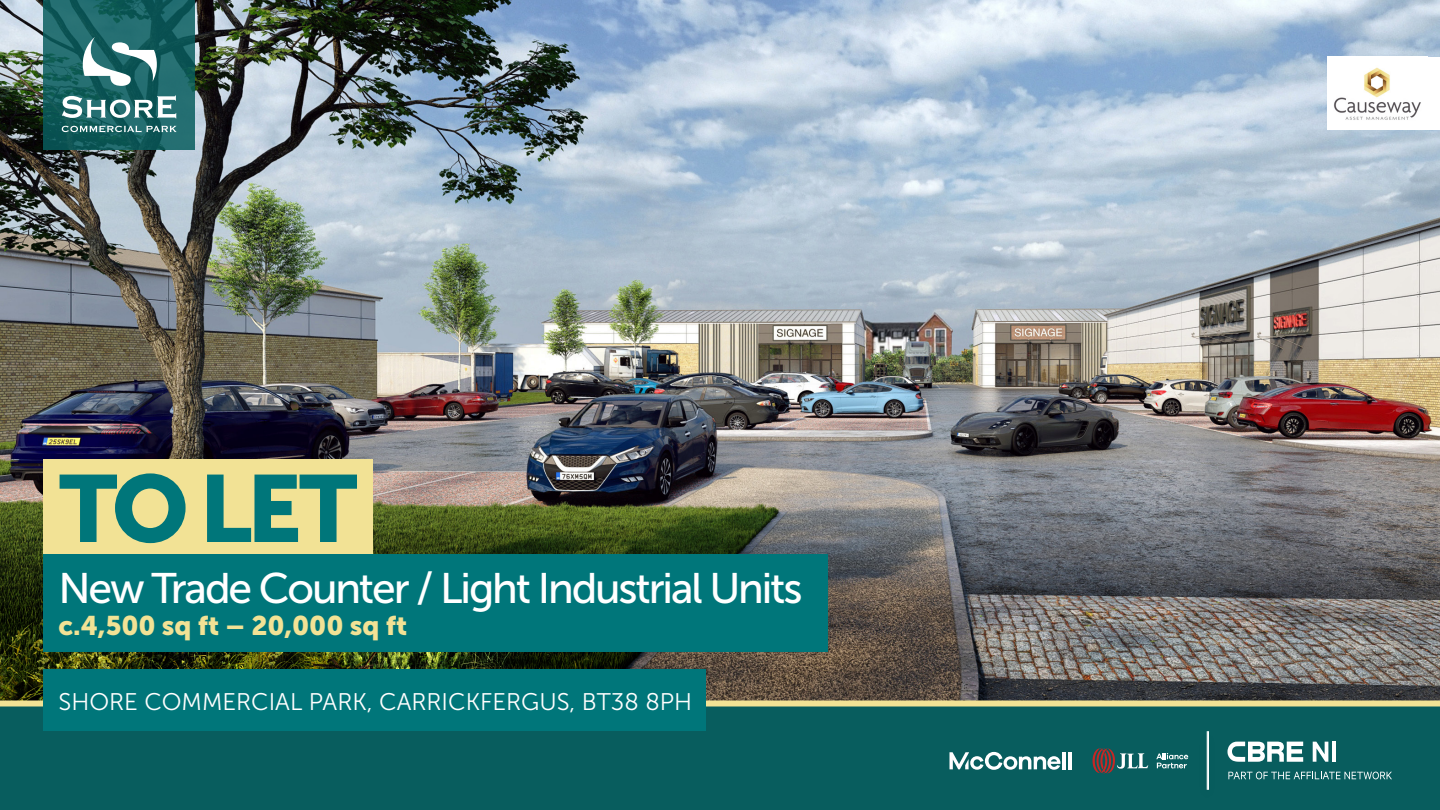
<style>
.page{position:relative;width:1440px;height:810px;background:#fff}
.page>*{position:absolute;margin:0;border:0;box-sizing:border-box;transform-origin:0 0}
.t1{font:94.28px "Museo Sans 900";color:#00767a}
.t2{font:42.67px "Museo Sans 500";letter-spacing:-.05em;color:#fff}
.t3{font:26.85px "Museo Sans 900";color:#f2e295}
.t4{font:24px "Museo Sans 300";color:#fff}
</style>
<div class="page">
<img style="left:0;top:0;width:1440px;height:700px">
<div style="left:0;top:706px;width:1440px;height:104px;background:#085d5e"></div>
<div style="left:0;top:700px;width:1440px;height:6px;background:#f2e295"></div>
<div style="left:44px;top:670px;width:662px;height:61px;background:#00767a"></div>
<svg style="left:44px;top:0;width:151px;height:149px;background:#186263"></svg>
<svg style="left:83px;top:37px;width:74px;height:49px"></svg>
<svg style="left:62px;top:95px;width:114px;height:24px"></svg>
<svg style="left:62px;top:126px;width:115px;height:6px"></svg>
<div style="left:44px;top:459px;width:329px;height:95px;background:#f2e295"></div>
<div style="left:44px;top:554px;width:784px;height:98px;background:#00767a"></div>
<div style="left:1328px;top:57px;width:112px;height:72px;background:#fff"></div>
<img style="left:1334px;top:67px;width:87px;height:53px">
<svg style="left:1313px;top:742px;width:15px;height:20px"></svg>
<hr style="left:1332px;top:742px;width:4px;height:20px;background:#fff">
<svg style="left:1228px;top:742px;width:75px;height:20px"></svg>
<svg style="left:1228px;top:772px;width:164px;height:7px"></svg>
<hr style="left:1208px;top:731px;width:1px;height:59px;background:#fff">
<hr style="left:1207px;top:731px;width:1px;height:59px;background:#fff">
<svg style="left:949px;top:752px;width:111px;height:18px"></svg>
<hr style="left:1062px;top:752px;width:3px;height:17px;background:#fff">
<hr style="left:1068px;top:752px;width:3px;height:17px;background:#fff">
<svg style="left:1156px;top:753px;width:32px;height:15px"></svg>
<svg style="left:1093px;top:748px;width:55px;height:25px"></svg>
<p class="t1" style="left:59px;top:455px;width:300px">TO LET</p>
<p class="t2" style="left:58px;top:565px;width:746px">New Trade Counter / Light Industrial Units</p>
<p class="t3" style="left:58px;top:610px;width:350px">c.4,500 sq ft – 20,000 sq ft</p>
<p class="t4" style="left:58px;top:688px;width:635px">SHORE COMMERCIAL PARK, CARRICKFERGUS, BT38 8PH</p>
</div>
